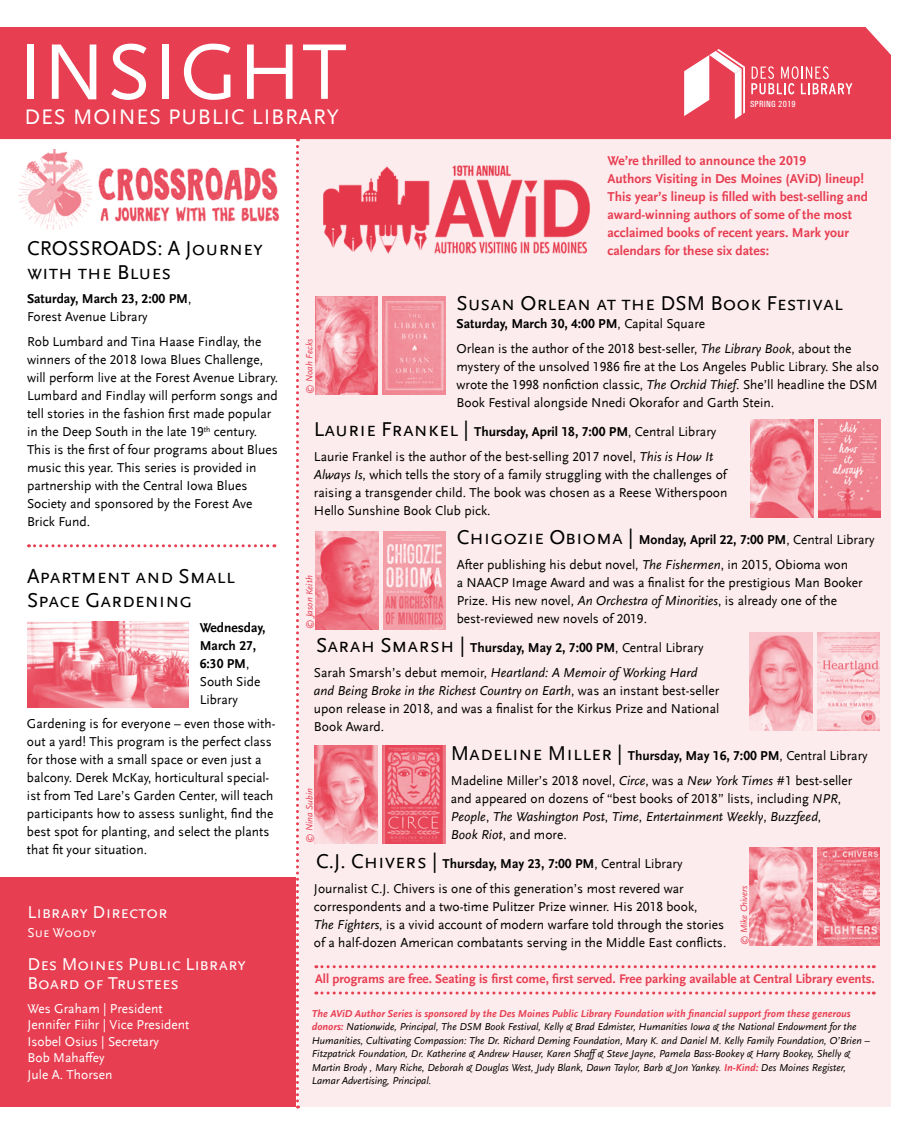
<style>
.page{position:relative;width:918px;height:1134px;background:#fff}
.page>*{position:absolute;margin:0;border:0;box-sizing:border-box;transform-origin:0 0}
.t1{font:82.35px "Scala Sans";letter-spacing:.015em;color:#fff}
.t2{font:22.2px "Scala Sans Caps";letter-spacing:.04em;color:#fff}
.t3{font:21px/24px "Scala Sans LF Caps";color:#000}
.t4{font:18px/19.5px "Scala Sans LF Caps";color:#fff}
.t5{font:13.5px/18px "Scala Sans LF";color:#000}
.t6{font:700 13.5px/18px "Scala Sans LF";color:#e73e51}
.t7{font:13.5px/16.5px "Scala Sans LF";color:#fff}
.t8{font:700 13.5px/18px "Scala Sans LF";color:#000}
.t9{font:13.5px "Scala Sans LF Caps";color:#fff}
.t10{font:700 13.2px "Scala Sans LF";color:#e73e51}
.t11{font:italic 10.5px/13.5px "Scala Sans LF";color:#000}
.t12{font:italic 9.45px "Scala Sans LF";color:#e73e51}
.t13{font:500 9px "Univers Condensed";letter-spacing:.03em;color:#fff}
.s1{font-weight:400}
.s2{font-weight:700}
.s3{font-style:italic}
.s4{font-family:"Scala Sans LF Caps";font-size:21px}
.s5{font-weight:700;color:#e73e51}
</style>
<div class="page">
<div style="left:299px;top:135px;width:592px;height:972px;background:#fdecee"></div>
<div style="left:0;top:878px;width:295px;height:229px;background:#e73e51"></div>
<div style="left:0;top:27px;width:891px;height:112px;background:#e73e51"></div>
<svg style="left:751px;top:66px;width:101px;height:28px;background:#ec6d7b"></svg>
<svg style="left:684px;top:49px;width:61px;height:70px"></svg>
<svg style="left:28px;top:544px;width:247px;height:3px"></svg>
<svg style="left:296px;top:138px;width:3px;height:970px"></svg>
<img style="left:323px;top:165px;width:267px;height:89px">
<img style="left:750px;top:419px;width:63px;height:99px">
<img style="left:818px;top:419px;width:63px;height:99px">
<img style="left:749px;top:632px;width:63px;height:98px">
<img style="left:817px;top:632px;width:63px;height:98px">
<img style="left:315px;top:531px;width:63px;height:98px">
<img style="left:383px;top:531px;width:63px;height:98px">
<img style="left:315px;top:745px;width:63px;height:98px">
<img style="left:383px;top:745px;width:62px;height:98px">
<img style="left:749px;top:847px;width:63px;height:98px">
<img style="left:817px;top:847px;width:63px;height:98px">
<svg style="left:316px;top:992px;width:558px;height:3px"></svg>
<svg style="left:316px;top:965px;width:558px;height:3px"></svg>
<img style="left:315px;top:296px;width:63px;height:98px">
<img style="left:383px;top:296px;width:63px;height:98px">
<img style="left:18px;top:150px;width:262px;height:80px">
<img style="left:28px;top:621px;width:161px;height:87px">
<h1 class="t1" style="left:18px;top:27px;width:330px">INSIGHT</h1>
<h2 class="t2" style="left:25px;top:105px;width:316px">DES MOINES PUBLIC LIBRARY</h2>
<p class="t13" style="left:750px;top:98px;width:47px">SPRING 2019</p>
<h3 class="t3" style="left:27px;top:236px;width:238px">CROSSROADS: A Journey with the Blues</h3>
<p class="t8" style="left:27px;top:290px;width:166px">Saturday, March 23, 2:00 PM<span class="s1">,<br>Forest Avenue Library</span></p>
<p class="t5" style="left:27px;top:333px;width:253px">Rob Lumbard and Tina Haase Findlay, the winners of the 2018 Iowa Blues Challenge, will perform live at the Forest Avenue Library.<br>Lumbard and Findlay will perform songs and tell stories in the fashion first made popular in the Deep South in the late 19<sup>th</sup> century.<br>This is the first of four programs about Blues music this year. This series is provided in partnership with the Central Iowa Blues Society and sponsored by the Forest Ave Brick Fund.</p>
<h3 class="t3" style="left:27px;top:564px;width:209px">Apartment and Small<br>Space Gardening</h3>
<p class="t8" style="left:200px;top:619px;width:67px">Wednesday,<br>March 27,<br>6:30 PM<span class="s1">,<br>South Side<br>Library</span></p>
<p class="t5" style="left:27px;top:715px;width:250px">Gardening is for everyone – even those with&shy;out a yard! This program is the perfect class for those with a small space or even just a balcony. Derek McKay, horticultural special&shy;ist from Ted Lare’s Garden Center, will teach participants how to assess sunlight, find the best spot for planting, and select the plants that fit your situation.</p>
<h3 class="t4" style="left:28px;top:902px;width:141px">Library Director</h3>
<p class="t9" style="left:28px;top:925px;width:71px">Sue Woody</p>
<h3 class="t4" style="left:28px;top:955px;width:220px">Des Moines Public Library<br>Board of Trustees</h3>
<p class="t7" style="left:28px;top:1000px;width:163px">Wes Graham | President<br>Jennifer Fiihr | Vice President<br>Isobel Osius | Secretary<br>Bob Mahaffey<br>Jule A. Thorsen</p>
<p class="t6" style="left:608px;top:152px;width:262px">We’re thrilled to announce the 2019<br>Authors Visiting in Des Moines (AViD) lineup!<br>This year’s lineup is filled with best-selling and award-winning authors of some of the most acclaimed books of recent years. Mark your calendars for these six dates:</p>
<h3 class="t3" style="left:457px;top:291px;width:388px">Susan Orlean at the DSM Book Festival</h3>
<p class="t5" style="left:457px;top:311px;width:396px;line-height:24.8px"><span class="s2">Saturday, March 30, 4:00 PM</span>, Capital Square<br>Orlean is the author of the 2018 best-seller, <span class="s3">The Library Book</span>, about the</p>
<p class="t5" style="left:457px;top:357px;width:424px;text-align:justify">mystery of the unsolved 1986 fire at the Los Angeles Public Library. She also wrote the 1998 nonfiction classic, <span class="s3">The Orchid Thief</span>. She’ll headline the DSM Book Festival alongside Nnedi Okorafor and Garth Stein.</p>
<p class="t5" style="left:314px;top:419px;width:404px;line-height:24.8px"><span class="s4">Laurie Frankel |</span> <span class="s2">Thursday, April 18, 7:00 PM</span>, Central Library<br>Laurie Frankel is the author of the best-selling 2017 novel, <span class="s3">This is How It</span></p>
<p class="t5" style="left:314px;top:465px;width:415px;text-align:justify"><span class="s3">Always Is</span>, which tells the story of a family struggling with the challenges of raising a transgender child. The book was chosen as a Reese Witherspoon Hello Sunshine Book Club pick.</p>
<p class="t5" style="left:457px;top:527px;width:419px;line-height:24.8px"><span class="s4">Chigozie Obioma |</span> <span class="s2">Monday, April 22, 7:00 PM</span>, Central Library<br>After publishing his debut novel, <span class="s3">The Fishermen</span>, in 2015, Obioma won</p>
<p class="t5" style="left:457px;top:573px;width:407px">a NAACP Image Award and was a finalist for the prestigious Man Booker<br>Prize. His new novel, <span class="s3">An Orchestra of Minorities</span>, is already one of the best-reviewed new novels of 2019.</p>
<p class="t5" style="left:314px;top:635px;width:391px;line-height:24.8px"><span class="s4">Sarah Smarsh |</span> <span class="s2">Thursday, May 2, 7:00 PM</span>, Central Library<br>Sarah Smarsh’s debut memoir, <span class="s3">Heartland: A Memoir of Working Hard</span></p>
<p class="t5" style="left:314px;top:681px;width:407px;text-align:justify"><span class="s3">and Being Broke in the Richest Country on Earth</span>, was an instant best-seller upon release in 2018, and was a finalist for the Kirkus Prize and National Book Award.</p>
<p class="t5" style="left:451px;top:743px;width:418px;line-height:24.8px"><span class="s4">Madeline Miller |</span> <span class="s2">Thursday, May 16, 7:00 PM</span>, Central Library<br>Madeline Miller’s 2018 novel, <span class="s3">Circe</span>, was a <span class="s3">New York Times</span> #1 best-seller</p>
<p class="t5" style="left:451px;top:789px;width:392px">and appeared on dozens of “best books of 2018” lists, including <span class="s3">NPR</span>,<br><span class="s3">People</span>, <span class="s3">The Washington Post</span>, <span class="s3">Time</span>, <span class="s3">Entertainment Weekly</span>, <span class="s3">Buzzfeed</span>,<br><span class="s3">Book Riot</span>, and more.</p>
<p class="t5" style="left:314px;top:851px;width:371px;line-height:24.8px"><span class="s4">C.J. Chivers |</span> <span class="s2">Thursday, May 23, 7:00 PM</span>, Central Library<br>Journalist C.J. Chivers is one of this generation’s most revered war</p>
<p class="t5" style="left:314px;top:897px;width:414px">correspondents and a two-time Pulitzer Prize winner. His 2018 book,<br><span class="s3">The Fighters</span>, is a vivid account of modern warfare told through the stories of a half-dozen American combatants serving in the Middle East conflicts.</p>
<p class="t12" style="left:304px;top:394px;width:57px;rotate:-90deg">© Noah Fecks</p>
<p class="t12" style="left:304px;top:629px;width:55px;rotate:-90deg">© Jason Keith</p>
<p class="t12" style="left:304px;top:843px;width:56px;rotate:-90deg">© Nina Subin</p>
<p class="t12" style="left:739px;top:945px;width:61px;rotate:-90deg">© Mike Chivers</p>
<p class="t10" style="left:315px;top:972px;width:561px">All programs are free. Seating is first come, first served. Free parking available at Central Library events.</p>
<p class="t11" style="left:312px;top:1007px;width:559px"><span class="s5">The AViD Author Series is sponsored by the Des Moines Public Library Foundation with financial support from these generous donors:</span> Nationwide, Principal, The DSM Book Festival, Kelly &amp; Brad Edmister, Humanities Iowa &amp; the National Endowment for the Humanities, Cultivating Compassion: The Dr. Richard Deming Foundation, Mary K. and Daniel M. Kelly Family Foundation, O’Brien – Fitzpatrick Foundation, Dr. Katherine &amp; Andrew Hauser, Karen Shaff &amp; Steve Jayne, Pamela Bass-Bookey &amp; Harry Bookey, Shelly &amp; Martin Brody , Mary Riche, Deborah &amp; Douglas West, Judy Blank, Dawn Taylor, Barb &amp; Jon Yankey. <span class="s5">In-Kind:</span> Des Moines Register, Lamar Advertising, Principal.</p>
</div>
